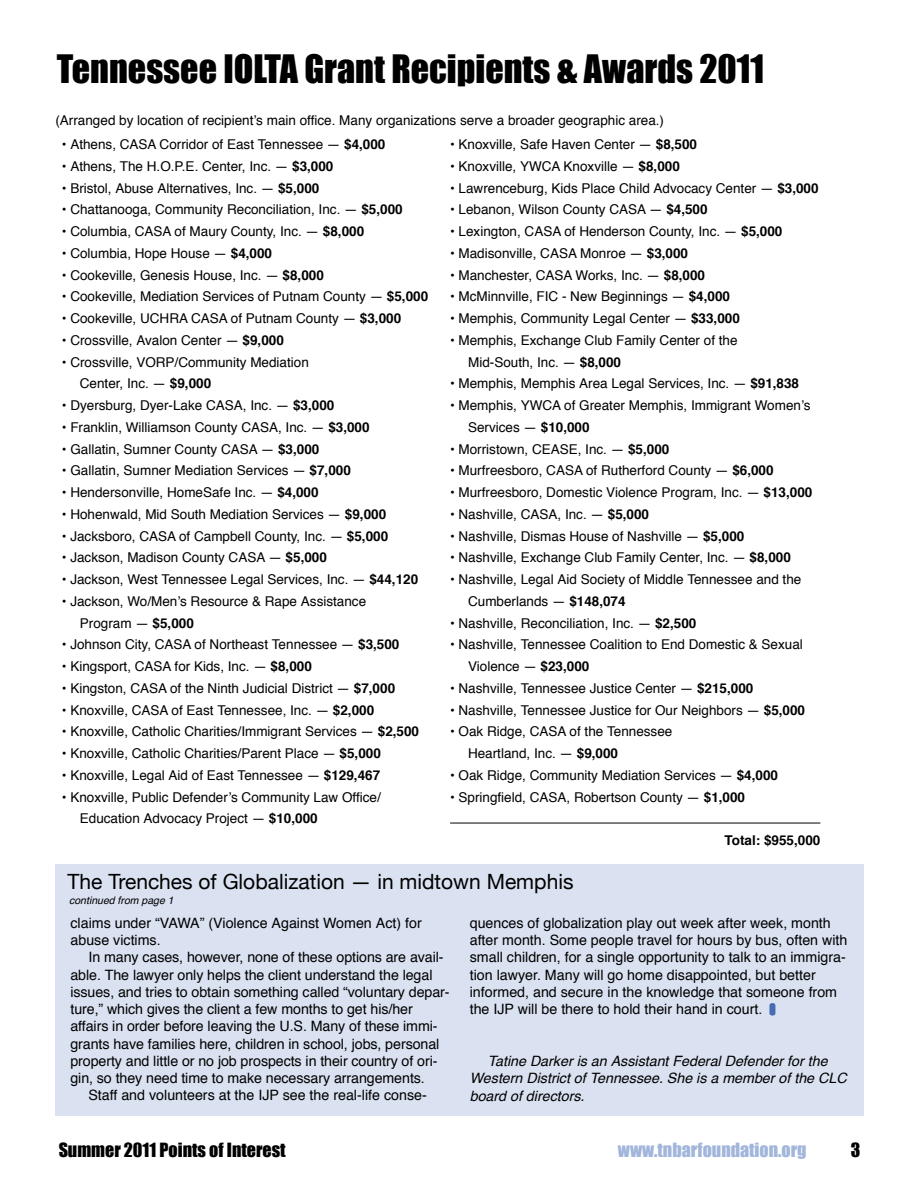
<style>
.page{position:relative;width:918px;height:1188px;background:#fff}
.page>*{position:absolute;margin:0;border:0;box-sizing:border-box;transform-origin:0 0}
.t1{font:36px "Impact";color:#000}
.t2{font:21px "Helvetica Neue";color:#000}
.t3{font:18px "Impact";color:#000}
.t4{font:18px "Impact";color:#a2b6dc}
.t5{font:14.25px/17.2px "Helvetica";letter-spacing:-.005em;color:#000}
.t6{font:italic 14.25px/17.2px "Helvetica";color:#000}
.t7{font:13.5px/21.8px "Helvetica";color:#000}
.t8{font:700 13.5px "Helvetica";color:#000}
.t9{font:italic 10.5px "Helvetica";color:#000}
.s1{font-weight:700}
</style>
<div class="page">
<div style="left:56px;top:864px;width:808px;height:251px;background:#dae2f1"></div>
<hr style="left:450px;top:823px;width:370px;height:1px;background:#000">
<div style="left:769px;top:1003px;width:6px;height:13px;background:#476cb1;border-radius:3px"></div>
<h1 class="t1" style="left:57px;top:47px;width:709px">Tennessee IOLTA Grant Recipients &amp; Awards 2011</h1>
<p class="t7" style="left:56px;top:110px;width:610px">(Arranged by location of recipient’s main office. Many organizations serve a broader geographic area.)</p>
<p class="t7" style="left:62px;top:135px;width:325px"><span class="s1">•</span> Athens, CASA Corridor of East Tennessee — <span class="s1">$4,000</span></p>
<p class="t7" style="left:62px;top:156px;width:273px"><span class="s1">•</span> Athens, The H.O.P.E. Center, Inc. — <span class="s1">$3,000</span></p>
<p class="t7" style="left:62px;top:178px;width:259px">• Bristol, Abuse Alternatives, Inc. — <span class="s1">$5,000</span></p>
<p class="t7" style="left:62px;top:200px;width:342px">• Chattanooga, Community Reconciliation, Inc. — <span class="s1">$5,000</span></p>
<p class="t7" style="left:62px;top:222px;width:304px">• Columbia, CASA of Maury County, Inc. — <span class="s1">$8,000</span></p>
<p class="t7" style="left:62px;top:243px;width:212px">• Columbia, Hope House — <span class="s1">$4,000</span></p>
<p class="t7" style="left:62px;top:265px;width:264px">• Cookeville, Genesis House, Inc. — <span class="s1">$8,000</span></p>
<p class="t7" style="left:62px;top:287px;width:368px">• Cookeville, Mediation Services of Putnam County — <span class="s1">$5,000</span></p>
<p class="t7" style="left:62px;top:309px;width:341px">• Cookeville, UCHRA CASA of Putnam County — <span class="s1">$3,000</span></p>
<p class="t7" style="left:62px;top:330px;width:224px">• Crossville, Avalon Center — <span class="s1">$9,000</span></p>
<p class="t7" style="left:80px;top:352px;width:230px;text-indent:-18px">• Crossville, VORP/Community Mediation<br>Center, Inc. — <span class="s1">$9,000</span></p>
<p class="t7" style="left:62px;top:396px;width:274px">• Dyersburg, Dyer-Lake CASA, Inc. — <span class="s1">$3,000</span></p>
<p class="t7" style="left:62px;top:417px;width:309px">• Franklin, Williamson County CASA, Inc. — <span class="s1">$3,000</span></p>
<p class="t7" style="left:62px;top:439px;width:259px">• Gallatin, Sumner County CASA — <span class="s1">$3,000</span></p>
<p class="t7" style="left:62px;top:461px;width:291px">• Gallatin, Sumner Mediation Services — <span class="s1">$7,000</span></p>
<p class="t7" style="left:62px;top:483px;width:258px">• Hendersonville, HomeSafe Inc. — <span class="s1">$4,000</span></p>
<p class="t7" style="left:62px;top:504px;width:326px">• Hohenwald, Mid South Mediation Services — <span class="s1">$9,000</span></p>
<p class="t7" style="left:62px;top:526px;width:328px">• Jacksboro, CASA of Campbell County, Inc. — <span class="s1">$5,000</span></p>
<p class="t7" style="left:62px;top:548px;width:267px">• Jackson, Madison County CASA — <span class="s1">$5,000</span></p>
<p class="t7" style="left:62px;top:570px;width:358px">• Jackson, West Tennessee Legal Services, Inc. — <span class="s1">$44,120</span></p>
<p class="t7" style="left:80px;top:591px;width:288px;text-indent:-18px">• Jackson, Wo/Men’s Resource &amp; Rape Assistance<br>Program — <span class="s1">$5,000</span></p>
<p class="t7" style="left:62px;top:635px;width:339px">• Johnson City, CASA of Northeast Tennessee — <span class="s1">$3,500</span></p>
<p class="t7" style="left:62px;top:657px;width:252px">• Kingsport, CASA for Kids, Inc. — <span class="s1">$8,000</span></p>
<p class="t7" style="left:62px;top:678px;width:335px">• Kingston, CASA of the Ninth Judicial District — <span class="s1">$7,000</span></p>
<p class="t7" style="left:62px;top:700px;width:314px">• Knoxville, CASA of East Tennessee, Inc. — <span class="s1">$2,000</span></p>
<p class="t7" style="left:62px;top:722px;width:359px">• Knoxville, Catholic Charities/Immigrant Services — <span class="s1">$2,500</span></p>
<p class="t7" style="left:62px;top:744px;width:321px">• Knoxville, Catholic Charities/Parent Place — <span class="s1">$5,000</span></p>
<p class="t7" style="left:62px;top:765px;width:320px">• Knoxville, Legal Aid of East Tennessee — <span class="s1">$129,467</span></p>
<p class="t7" style="left:80px;top:787px;width:303px;text-indent:-18px">• Knoxville, Public Defender’s Community Law Office/<br>Education Advocacy Project — <span class="s1">$10,000</span></p>
<p class="t7" style="left:450px;top:135px;width:249px">• Knoxville, Safe Haven Center — <span class="s1">$8,500</span></p>
<p class="t7" style="left:450px;top:156px;width:231px">• Knoxville, YWCA Knoxville — <span class="s1">$8,000</span></p>
<p class="t7" style="left:450px;top:178px;width:370px">• Lawrenceburg, Kids Place Child Advocacy Center — <span class="s1">$3,000</span></p>
<p class="t7" style="left:450px;top:200px;width:259px">• Lebanon, Wilson County CASA — <span class="s1">$4,500</span></p>
<p class="t7" style="left:450px;top:222px;width:334px">• Lexington, CASA of Henderson County, Inc. — <span class="s1">$5,000</span></p>
<p class="t7" style="left:450px;top:243px;width:240px">• Madisonville, CASA Monroe — <span class="s1">$3,000</span></p>
<p class="t7" style="left:450px;top:265px;width:257px">• Manchester, CASA Works, Inc. — <span class="s1">$8,000</span></p>
<p class="t7" style="left:450px;top:287px;width:281px">• McMinnville, FIC - New Beginnings — <span class="s1">$4,000</span></p>
<p class="t7" style="left:450px;top:309px;width:291px">• Memphis, Community Legal Center — <span class="s1">$33,000</span></p>
<p class="t7" style="left:468px;top:330px;width:271px;text-indent:-18px">• Memphis, Exchange Club Family Center of the<br>Mid-South, Inc. — <span class="s1">$8,000</span></p>
<p class="t7" style="left:450px;top:374px;width:351px">• Memphis, Memphis Area Legal Services, Inc. — <span class="s1">$91,838</span></p>
<p class="t7" style="left:468px;top:396px;width:344px;text-indent:-18px">• Memphis, YWCA of Greater Memphis, Immigrant Women’s<br>Services — <span class="s1">$10,000</span></p>
<p class="t7" style="left:450px;top:439px;width:221px">• Morristown, CEASE, Inc. — <span class="s1">$5,000</span></p>
<p class="t7" style="left:450px;top:461px;width:325px">• Murfreesboro, CASA of Rutherford County — <span class="s1">$6,000</span></p>
<p class="t7" style="left:450px;top:483px;width:364px">• Murfreesboro, Domestic Violence Program, Inc. — <span class="s1">$13,000</span></p>
<p class="t7" style="left:450px;top:504px;width:201px">• Nashville, CASA, Inc. — <span class="s1">$5,000</span></p>
<p class="t7" style="left:450px;top:526px;width:296px">• Nashville, Dismas House of Nashville — <span class="s1">$5,000</span></p>
<p class="t7" style="left:450px;top:548px;width:342px">• Nashville, Exchange Club Family Center, Inc. — <span class="s1">$8,000</span></p>
<p class="t7" style="left:468px;top:570px;width:335px;text-indent:-18px">• Nashville, Legal Aid Society of Middle Tennessee and the<br>Cumberlands — <span class="s1">$148,074</span></p>
<p class="t7" style="left:450px;top:613px;width:248px">• Nashville, Reconciliation, Inc. — <span class="s1">$2,500</span></p>
<p class="t7" style="left:468px;top:635px;width:336px;text-indent:-18px">• Nashville, Tennessee Coalition to End Domestic &amp; Sexual<br>Violence — <span class="s1">$23,000</span></p>
<p class="t7" style="left:450px;top:678px;width:305px">• Nashville, Tennessee Justice Center — <span class="s1">$215,000</span></p>
<p class="t7" style="left:450px;top:700px;width:357px">• Nashville, Tennessee Justice for Our Neighbors — <span class="s1">$5,000</span></p>
<p class="t7" style="left:468px;top:722px;width:206px;text-indent:-18px">• Oak Ridge, CASA of the Tennessee<br>Heartland, Inc. — <span class="s1">$9,000</span></p>
<p class="t7" style="left:450px;top:765px;width:330px">• Oak Ridge, Community Mediation Services — <span class="s1">$4,000</span></p>
<p class="t7" style="left:450px;top:787px;width:297px">• Springfield, CASA, Robertson County — <span class="s1">$1,000</span></p>
<p class="t8" style="left:725px;top:835px;width:97px">Total: $955,000</p>
<h2 class="t2" style="left:68px;top:869px;width:508px">The Trenches of Globalization — in midtown Memphis</h2>
<p class="t9" style="left:69px;top:896px;width:106px">continued from page 1</p>
<p class="t5" style="left:70px;top:915px;width:353px">claims under “VAWA” (Violence Against Women Act) for abuse victims.</p>
<p class="t5" style="left:88px;top:950px;width:357px">In many cases, however, none of these options are avail-</p>
<p class="t5" style="left:70px;top:967px;width:364px">able. The lawyer only helps the client understand the legal</p>
<p class="t5" style="left:70px;top:984px;width:381px">issues, and tries to obtain something called “voluntary depar-</p>
<p class="t5" style="left:70px;top:1002px;width:344px">ture,” which gives the client a few months to get his/her</p>
<p class="t5" style="left:70px;top:1019px;width:369px">affairs in order before leaving the U.S. Many of these immi-</p>
<p class="t5" style="left:70px;top:1036px;width:370px">grants have families here, children in school, jobs, personal</p>
<p class="t5" style="left:70px;top:1053px;width:369px">property and little or no job prospects in their country of ori-</p>
<p class="t5" style="left:70px;top:1071px;width:356px">gin, so they need time to make necessary arrangements.</p>
<p class="t5" style="left:88px;top:1088px;width:340px">Staff and volunteers at the IJP see the real-life conse-</p>
<p class="t5" style="left:470px;top:915px;width:379px">quences of globalization play out week after week, month after month. Some people travel for hours by bus, often with small children, for a single opportunity to talk to an immigra&shy;tion lawyer. Many will go home disappointed, but better informed, and secure in the knowledge that someone from the IJP will be there to hold their hand in court.</p>
<p class="t6" style="left:470px;top:1054px;width:378px;text-indent:18px">Tatine Darker is an Assistant federal Defender for the<br>Western District of Tennessee. She is a member of the CLC board of directors.</p>
<h3 class="t3" style="left:59px;top:1139px;width:229px">summer 2011 Points of Interest</h3>
<h3 class="t4" style="left:618px;top:1139px;width:190px">www.tnbarfoundation.org</h3>
<h3 class="t3" style="left:851px;top:1139px;width:11px">3</h3>
</div>
